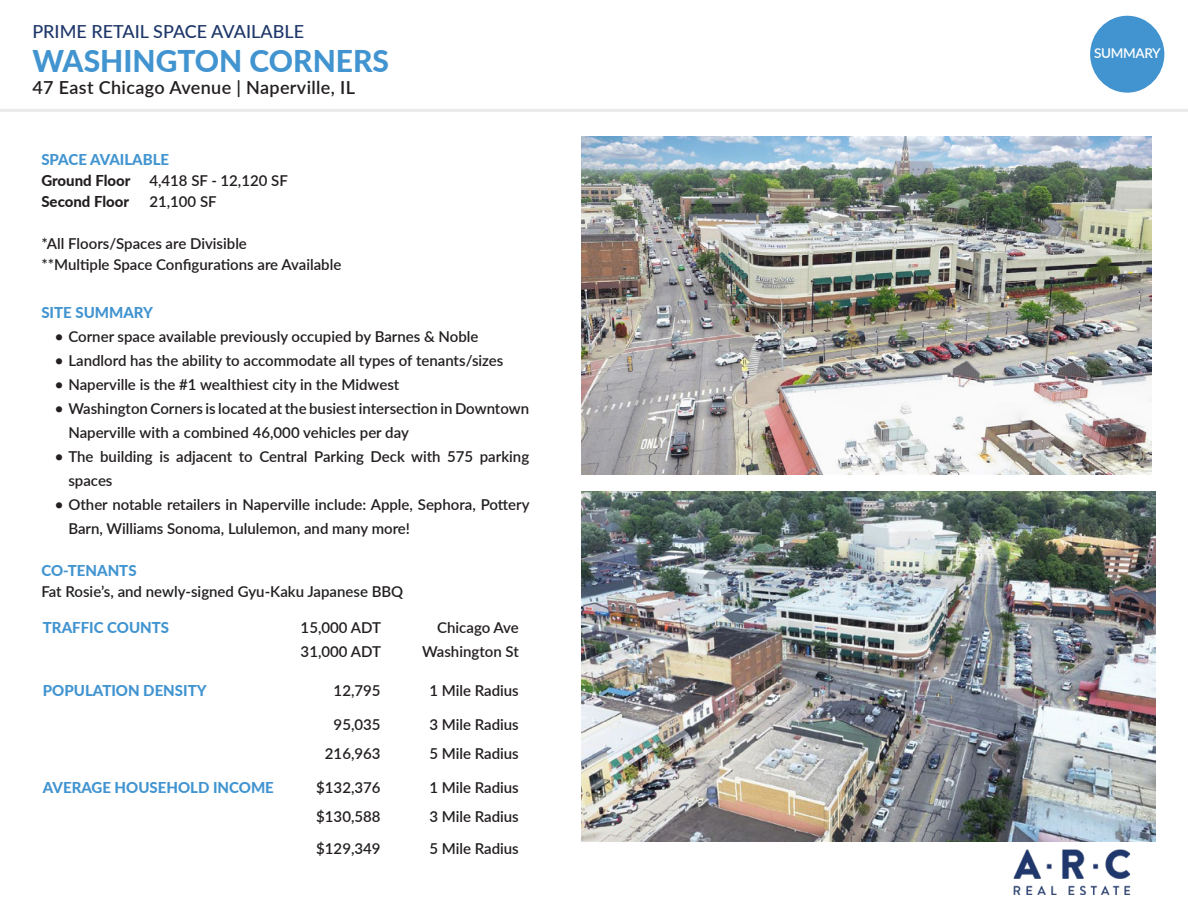
<style>
.page{position:relative;width:1188px;height:918px;background:#fff}
.page>*{position:absolute;margin:0;border:0;box-sizing:border-box;transform-origin:0 0}
.t1{font:800 30px "Lato";color:#4194d0}
.t2{font:600 18px "Lato";letter-spacing:.02em;color:#231f20}
.t3{font:500 18px "Lato";color:#1e376a}
.t4{font:600 15px/24px "Lato";color:#231f20}
.t5{font:800 15px "Lato";color:#4194d0}
.t6{font:800 15px "Lato";color:#231f20}
.t7{font:600 13.5px "Lato";letter-spacing:-.025em;color:#fff}
</style>
<div class="page">
<img style="left:1009px;top:841px;width:128px;height:53px">
<div style="left:1089px;top:15px;width:76px;height:78px;background:#4194d0;border-radius:50%"></div>
<div style="left:1089px;top:14px;width:77px;height:80px;border:2px solid #fff;border-radius:50%"></div>
<hr style="left:0;top:109px;width:1188px;height:3px;background:#eaeaea">
<img style="left:581px;top:136px;width:571px;height:339px">
<img style="left:581px;top:491px;width:575px;height:350px">
<p class="t3" style="left:32px;top:18px;width:273px">PRIME RETAIL SPACE AVAILABLE</p>
<p class="t1" style="left:32px;top:39px;width:358px">WASHINGTON CORNERS</p>
<p class="t2" style="left:32px;top:74px;width:324px">47 East Chicago Avenue | Naperville, IL</p>
<p class="t5" style="left:41px;top:148px;width:129px">SPACE AVAILABLE</p>
<p class="t6" style="left:41px;top:169px;width:91px">Ground Floor</p>
<p class="t4" style="left:149px;top:168px;width:140px">4,418 SF - 12,120 SF</p>
<p class="t6" style="left:41px;top:190px;width:89px">Second Floor</p>
<p class="t4" style="left:149px;top:189px;width:69px">21,100 SF</p>
<p class="t4" style="left:41px;top:231px;width:207px">*All Floors/Spaces are Divisible</p>
<p class="t4" style="left:41px;top:252px;width:301px">**Multiple Space Configurations are Available</p>
<p class="t5" style="left:41px;top:301px;width:113px">SITE SUMMARY</p>
<p class="t4" style="left:55px;top:324px;width:425px">• Corner space available previously occupied by Barnes &amp; Noble</p>
<p class="t4" style="left:55px;top:348px;width:450px">• Landlord has the ability to accommodate all types of tenants/sizes</p>
<p class="t4" style="left:55px;top:372px;width:346px">• Naperville is the #1 wealthiest city in the Midwest</p>
<p class="t4" style="left:68px;top:396px;width:462px;text-indent:-14px">• Washington Corners is located at the busiest intersection in Downtown<br>Naperville with a combined 46,000 vehicles per day</p>
<p class="t4" style="left:68px;top:444px;width:462px;text-indent:-14px">• The building is adjacent to Central Parking Deck with 575 parking spaces</p>
<p class="t4" style="left:68px;top:492px;width:463px;text-indent:-14px">• Other notable retailers in Naperville include: Apple, Sephora, Pottery<br>Barn, Williams Sonoma, Lululemon, and many more!</p>
<p class="t5" style="left:41px;top:559px;width:97px">CO-TENANTS</p>
<p class="t4" style="left:41px;top:579px;width:363px">Fat Rosie’s, and newly-signed Gyu-Kaku Japanese BBQ</p>
<p class="t5" style="left:43px;top:616px;width:128px">TRAFFIC COUNTS</p>
<p class="t4" style="left:301px;top:615px;width:82px">15,000 ADT</p>
<p class="t4" style="left:437px;top:615px;width:83px">Chicago Ave</p>
<p class="t4" style="left:301px;top:639px;width:82px">31,000 ADT</p>
<p class="t4" style="left:422px;top:639px;width:98px">Washington St</p>
<p class="t5" style="left:43px;top:680px;width:165px">POPULATION DENSITY</p>
<p class="t4" style="left:334px;top:678px;width:48px">12,795</p>
<p class="t4" style="left:429px;top:678px;width:91px">1 Mile Radius</p>
<p class="t4" style="left:334px;top:712px;width:48px">95,035</p>
<p class="t4" style="left:429px;top:712px;width:91px">3 Mile Radius</p>
<p class="t4" style="left:325px;top:741px;width:57px">216,963</p>
<p class="t4" style="left:429px;top:741px;width:91px">5 Mile Radius</p>
<p class="t5" style="left:43px;top:777px;width:232px">AVERAGE HOUSEHOLD INCOME</p>
<p class="t4" style="left:316px;top:775px;width:66px">$132,376</p>
<p class="t4" style="left:429px;top:775px;width:91px">1 Mile Radius</p>
<p class="t4" style="left:316px;top:804px;width:66px">$130,588</p>
<p class="t4" style="left:429px;top:804px;width:91px">3 Mile Radius</p>
<p class="t4" style="left:316px;top:836px;width:66px">$129,349</p>
<p class="t4" style="left:429px;top:836px;width:91px">5 Mile Radius</p>
<p class="t7" style="left:1094px;top:44px;width:68px">SUMMARY</p>
</div>
